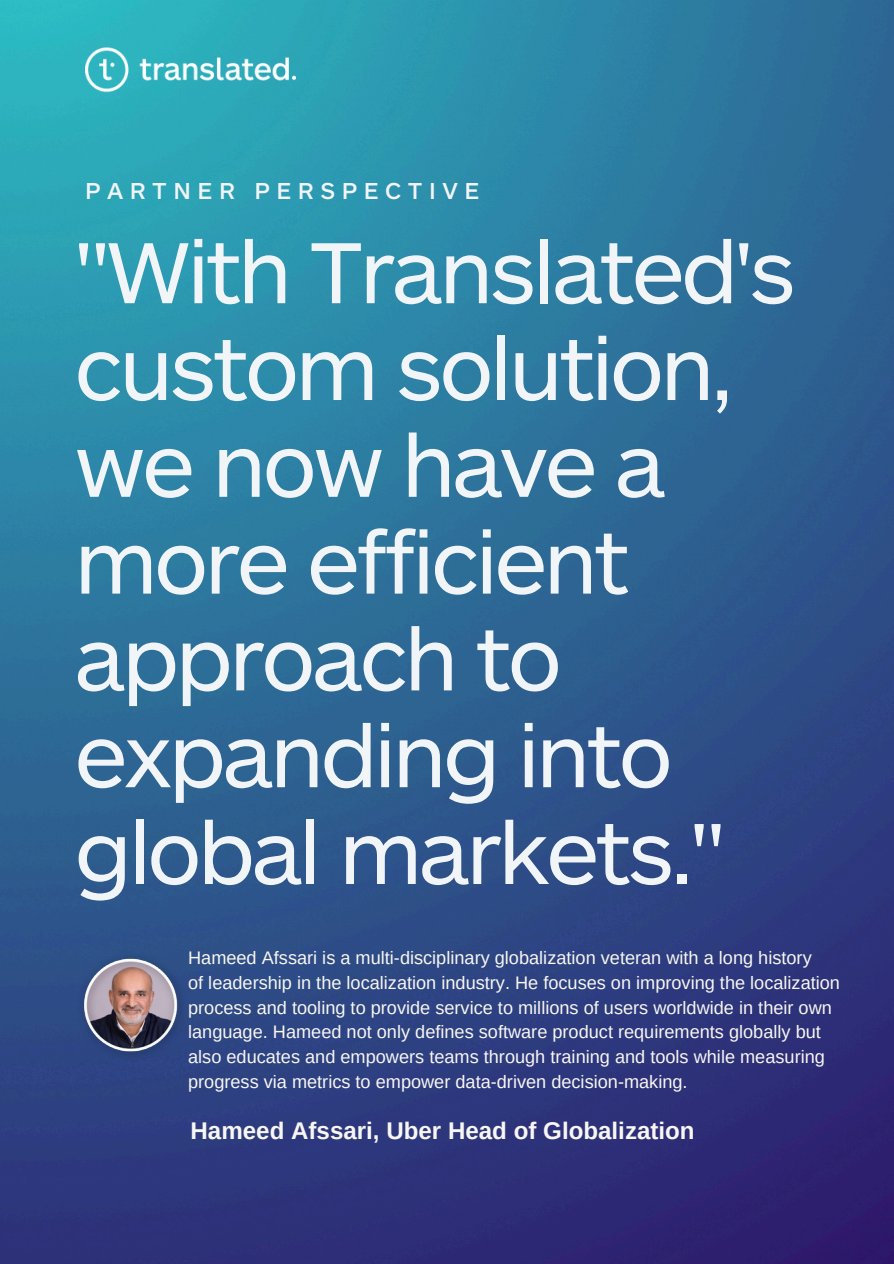
<style>
.page{position:relative;width:894px;height:1264px;background:#fff}
.page>*{position:absolute;margin:0;border:0;box-sizing:border-box;transform-origin:0 0}
.t1{font:90px/96.8px "ARS Maquette Pro";letter-spacing:-.04em;color:#f1f5f8}
.t2{font:700 24.15px "Arimo";color:#f8f6f1}
.t3{font:500 24px "ARS Maquette Pro";letter-spacing:.27em;color:#f1f5f8}
.t4{font:18.15px/24.8px "Arimo";color:#f8f6f1}
</style>
<div class="page">
<img style="left:0;top:0;width:893px;height:1263px">
<img style="left:85px;top:45px;width:210px;height:49px">
<img style="left:55px;top:927px;width:155px;height:163px">
<h3 class="t3" style="left:85px;top:175px;width:395px">PARTNER PERSPECTIVE</h3>
<h2 class="t1" style="left:74px;top:219px;width:722px">"With Translated's custom solution, we now have a more efficient approach to expanding into global markets."</h2>
<p class="t4" style="left:188px;top:945px;width:625px">Hameed Afssari is a multi-disciplinary globalization veteran with a long history</p>
<p class="t4" style="left:188px;top:970px;width:653px">of leadership in the localization industry. He focuses on improving the localization process and tooling to provide service to millions of users worldwide in their own language. Hameed not only defines software product requirements globally but also educates and empowers teams through training and tools while measuring progress via metrics to empower data-driven decision-making.</p>
<p class="t2" style="left:190px;top:1116px;width:505px">Hameed Afssari, Uber Head of Globalization</p>
</div>
